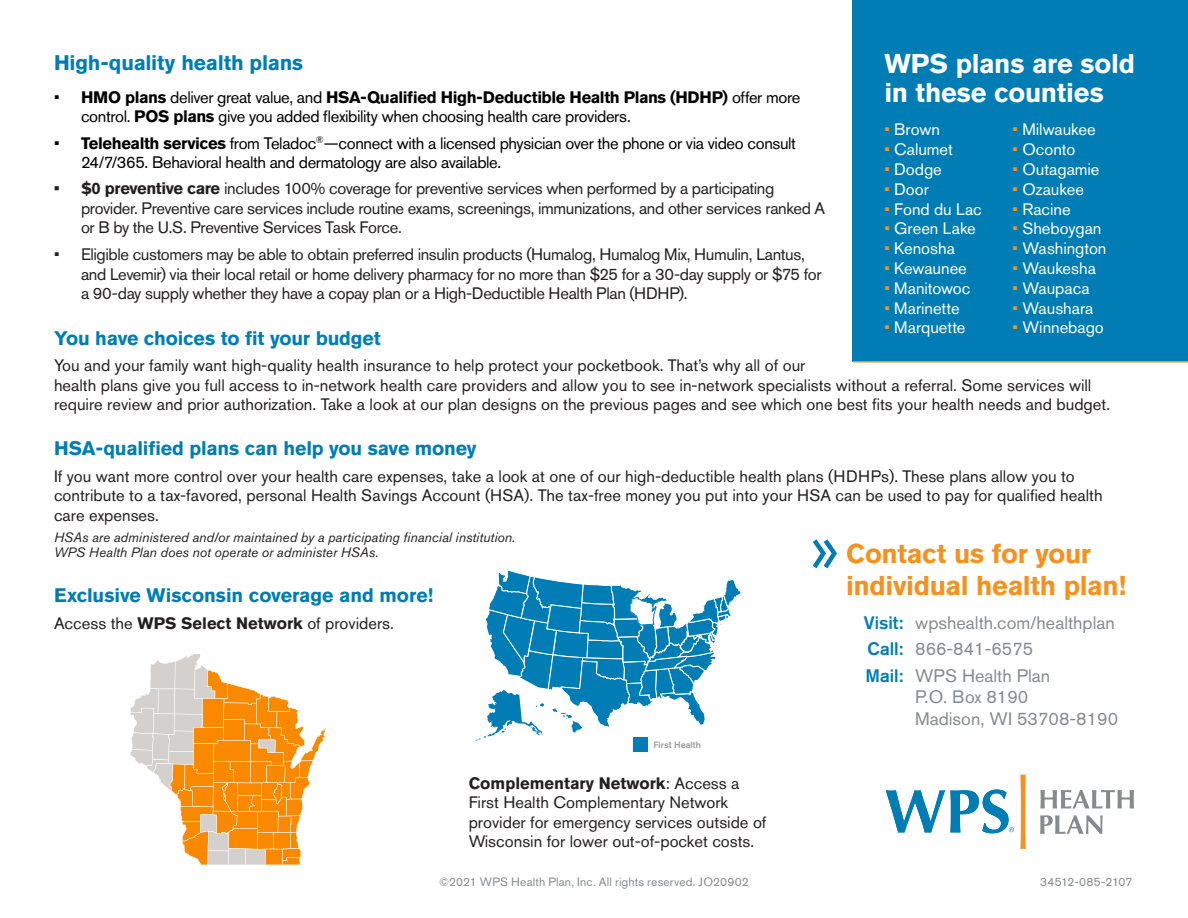
<style>
.page{position:relative;width:1188px;height:918px;background:#fff}
.page>*{position:absolute;margin:0;border:0;box-sizing:border-box;transform-origin:0 0}
.t1{font:300 81px "Akzidenz Grotesk BE";color:#007db5}
.t2{font:700 27px/32.4px "Akzidenz Grotesk BE";letter-spacing:-.01em;color:#f6911e}
.t3{font:700 27px/29.1px "Akzidenz Grotesk BE";letter-spacing:-.01em;color:#fff}
.t4{font:700 21px "Akzidenz Grotesk BE";letter-spacing:-.01em;color:#007db5}
.t5{font:700 19.5px "Akzidenz Grotesk BE";letter-spacing:-.01em;color:#007db5}
.t6{font:18px/21.6px "Akzidenz Grotesk BE";color:#868a8e}
.Pa1{font:16.5px/19.5px "Akzidenz Grotesk BE";color:#231f20}
.Pa1-2{font:16.5px/19.5px "Akzidenz Grotesk BE";letter-spacing:-.02em;color:#231f20}
.Default{font:16.5px/19.5px "Akzidenz Grotesk BE";letter-spacing:-.02em;color:#000}
.Default-2{font:16.5px "Akzidenz Grotesk BE";letter-spacing:-.005em;color:#fff}
.t7{font:italic 13.5px/14.5px "Akzidenz Grotesk BE";letter-spacing:.005em;color:#231f20}
.t8{font:12px "Akzidenz Grotesk BE";letter-spacing:.01em;color:#868a8e}
.t9{font:500 9px "Akzidenz Grotesk BE";color:#989a9b}
.s1{color:#f6911e}
.s2{font-weight:700}
.s3{font-weight:500;color:#007db5}
</style>
<div class="page">
<svg style="left:131px;top:654px;width:194px;height:211px"></svg>
<svg style="left:476px;top:569px;width:265px;height:183px"></svg>
<div style="left:853px;top:0;width:335px;height:362px;background:#007db5"></div>
<hr style="left:853px;top:361px;width:335px;height:2px;background:#f6911e">
<svg style="left:886px;top:790px;width:128px;height:43px"></svg>
<svg style="left:1020px;top:774px;width:6px;height:75px"></svg>
<svg style="left:1040px;top:790px;width:94px;height:19px"></svg>
<svg style="left:1040px;top:815px;width:63px;height:19px"></svg>
<p class="t3" style="left:884px;top:49px;width:252px">WPS plans are sold in these counties</p>
<p class="Default-2" style="left:884px;top:120px;width:57px"><span class="s1">•</span> Brown</p>
<p class="Default-2" style="left:884px;top:140px;width:70px"><span class="s1">•</span> Calumet</p>
<p class="Default-2" style="left:884px;top:159px;width:59px"><span class="s1">•</span> Dodge</p>
<p class="Default-2" style="left:884px;top:179px;width:46px"><span class="s1">•</span> Door</p>
<p class="Default-2" style="left:884px;top:199px;width:99px"><span class="s1">•</span> Fond du Lac</p>
<p class="Default-2" style="left:884px;top:219px;width:93px"><span class="s1">•</span> Green Lake</p>
<p class="Default-2" style="left:884px;top:239px;width:72px"><span class="s1">•</span> Kenosha</p>
<p class="Default-2" style="left:884px;top:258px;width:84px"><span class="s1">•</span> Kewaunee</p>
<p class="Default-2" style="left:884px;top:278px;width:88px"><span class="s1">•</span> Manitowoc</p>
<p class="Default-2" style="left:884px;top:298px;width:77px"><span class="s1">•</span> Marinette</p>
<p class="Default-2" style="left:884px;top:318px;width:83px"><span class="s1">•</span> Marquette</p>
<p class="t4" style="left:54px;top:50px;width:251px">High-quality health plans</p>
<p class="Default" style="left:81px;top:87px;width:721px;text-indent:-27px">• <span class="s2">HMO plans</span> deliver great value, and <span class="s2">HSA-Qualified High-Deductible Health Plans (HDHP)</span> offer more control. <span class="s2">POS plans</span> give you added flexibility when choosing health care providers.</p>
<p class="Default" style="left:81px;top:133px;width:717px;text-indent:-27px">• <span class="s2">Telehealth services</span> from Teladoc<sup>®</sup>—connect with a licensed physician over the phone or via video consult<br>24/7/365. Behavioral health and dermatology are also available.</p>
<p class="Pa1-2" style="left:81px;top:179px;width:746px;text-indent:-27px"><span class="s2">• $0 preventive care</span> includes 100% coverage for preventive services when performed by a participating provider. Preventive care services include routine exams, screenings, immunizations, and other services ranked A or B by the U.S. Preventive Services Task Force.</p>
<p class="Pa1-2" style="left:81px;top:244px;width:742px;text-indent:-27px">• Eligible customers may be able to obtain preferred insulin products (Humalog, Humalog Mix, Humulin, Lantus, and Levemir) via their local retail or home delivery pharmacy for no more than $25 for a 30-day supply or $75 for a 90-day supply whether they have a copay plan or a High-Deductible Health Plan (HDHP).</p>
<p class="t5" style="left:54px;top:327px;width:328px">You have choices to fit your budget</p>
<p class="Pa1" style="left:54px;top:356px;width:1058px">You and your family want high-quality health insurance to help protect your pocketbook. That’s why all of our<br>health plans give you full access to in-network health care providers and allow you to see in-network specialists without a referral. Some services will require review and prior authorization. Take a look at our plan designs on the previous pages and see which one best fits your health needs and budget.</p>
<p class="t5" style="left:54px;top:437px;width:424px">HSA-qualified plans can help you save money</p>
<p class="Pa1" style="left:54px;top:466px;width:1050px">If you want more control over your health care expenses, take a look at one of our high-deductible health plans (HDHPs). These plans allow you to contribute to a tax-favored, personal Health Savings Account (HSA). The tax-free money you put into your HSA can be used to pay for qualified health care expenses.</p>
<p class="t7" style="left:54px;top:530px;width:463px">HSAs are administered and/or maintained by a participating financial institution.<br>WPS Health Plan does not operate or administer HSAs.</p>
<p class="t5" style="left:54px;top:583px;width:381px">Exclusive Wisconsin coverage and more!</p>
<p class="Pa1" style="left:54px;top:613px;width:341px">Access the <span class="s2">WPS Select Network</span> of providers.</p>
<p class="Default-2" style="left:1013px;top:120px;width:85px"><span class="s1">•</span> Milwaukee</p>
<p class="Default-2" style="left:1013px;top:140px;width:64px"><span class="s1">•</span> Oconto</p>
<p class="Default-2" style="left:1013px;top:159px;width:88px"><span class="s1">•</span> Outagamie</p>
<p class="Default-2" style="left:1013px;top:179px;width:73px"><span class="s1">•</span> Ozaukee</p>
<p class="Default-2" style="left:1013px;top:199px;width:60px"><span class="s1">•</span> Racine</p>
<p class="Default-2" style="left:1013px;top:219px;width:90px"><span class="s1">•</span> Sheboygan</p>
<p class="Default-2" style="left:1013px;top:239px;width:95px"><span class="s1">•</span> Washington</p>
<p class="Default-2" style="left:1013px;top:258px;width:85px"><span class="s1">•</span> Waukesha</p>
<p class="Default-2" style="left:1013px;top:278px;width:79px"><span class="s1">•</span> Waupaca</p>
<p class="Default-2" style="left:1013px;top:298px;width:82px"><span class="s1">•</span> Waushara</p>
<p class="Default-2" style="left:1013px;top:318px;width:93px"><span class="s1">•</span> Winnebago</p>
<p class="t1" style="left:810px;top:504px;width:32px">»</p>
<p class="t2" style="left:846px;top:537px;width:281px">Contact us for your individual health plan!</p>
<p class="t6" style="left:864px;top:612px;width:252px"><span class="s3">Visit:</span> wpshealth.com/healthplan</p>
<p class="t6" style="left:867px;top:638px;width:167px"><span class="s3">Call:</span> 866-841-6575</p>
<p class="t6" style="left:915px;top:664px;width:205px;text-indent:-50px"><span class="s3">Mail:</span> WPS Health Plan<br>P.O. Box 8190<br>Madison, WI 53708-8190</p>
<p class="t9" style="left:653px;top:739px;width:49px">First Health</p>
<p class="Pa1" style="left:469px;top:773px;width:299px"><span class="s2">Complementary Network</span>: Access a First Health Complementary Network provider for emergency services outside of Wisconsin for lower out-of-pocket costs.</p>
<p class="t8" style="left:439px;top:874px;width:311px">©2021 WPS Health Plan, Inc. All rights reserved. JO20902</p>
<p class="t8" style="left:1040px;top:874px;width:94px">34512-085-2107</p>
</div>
